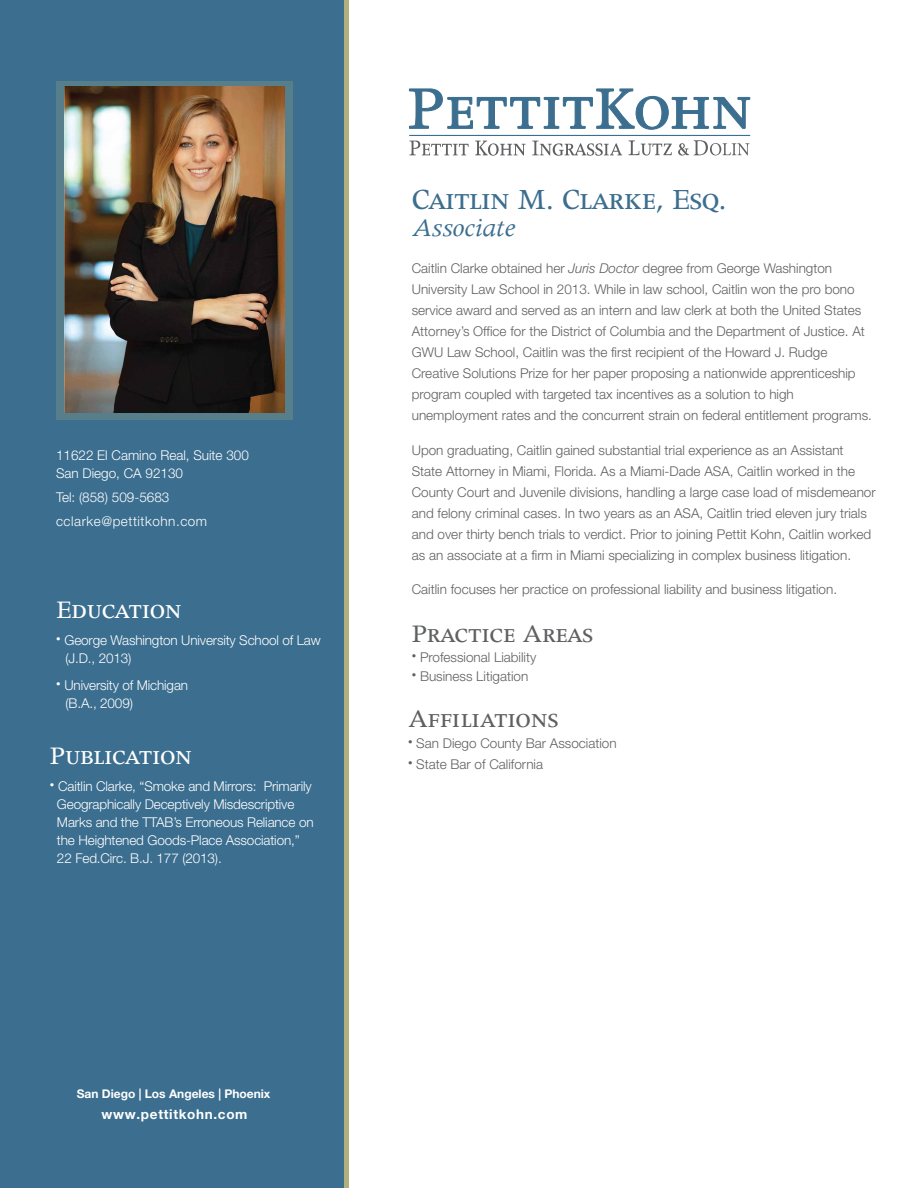
<style>
.page{position:relative;width:918px;height:1188px;background:#fff}
.page>*{position:absolute;margin:0;border:0;box-sizing:border-box;transform-origin:0 0}
.t1{font:33px "Apollo MT SC";letter-spacing:-.01em;color:#3b6e8f}
.t2{font:28.5px "Apollo MT SC";color:#5f6062}
.t3{font:28.5px "Apollo MT SC";color:#fff}
.t4{font:28.5px "Apollo MT Italic Os F";letter-spacing:-.01em;color:#3b6e8f}
.t5{font:300 13.5px/21px "Helvetica Neue";color:#5f6062}
.t6{font:300 13.5px/18px "Helvetica Neue";letter-spacing:-.01em;color:#fff}
.t7{font:300 13.5px/24px "Helvetica Neue";letter-spacing:.04em;color:#fff}
.t8{font:700 13.5px "Helvetica Neue";letter-spacing:.05em;color:#fff}
.t9{font:700 12px "Helvetica Neue";color:#fff}
.s1{font-style:italic}
</style>
<div class="page">
<div style="left:0;top:0;width:348px;height:1188px;background:#3b6e8f"></div>
<div style="left:56px;top:81px;width:237px;height:339px;background:#577e8b"></div>
<div style="left:344px;top:0;width:5px;height:1188px;background:#b0b07f"></div>
<svg style="left:409px;top:141px;width:60px;height:14px"></svg>
<svg style="left:475px;top:141px;width:51px;height:15px"></svg>
<svg style="left:532px;top:141px;width:90px;height:15px"></svg>
<svg style="left:629px;top:140px;width:43px;height:16px"></svg>
<svg style="left:409px;top:89px;width:341px;height:41px"></svg>
<hr style="left:409px;top:135px;width:341px;height:1px;background:#3b6e8f">
<svg style="left:678px;top:140px;width:71px;height:16px"></svg>
<img style="left:64px;top:87px;width:221px;height:326px">
<p class="t6" style="left:56px;top:446px;width:194px">11622 El Camino Real, Suite 300<br>San Diego, CA 92130</p>
<p class="t7" style="left:56px;top:485px;width:153px">Tel: (858) 509-5683 cclarke@pettitkohn.com</p>
<h2 class="t3" style="left:56px;top:596px;width:127px">Education</h2>
<p class="t6" style="left:65px;top:631px;width:257px;text-indent:-9px"><sup>•</sup> George Washington University School of Law (J.D., 2013)</p>
<p class="t6" style="left:65px;top:676px;width:124px;text-indent:-9px"><sup>•</sup> University of Michigan (B.A., 2009)</p>
<h2 class="t3" style="left:50px;top:742px;width:144px">Publication</h2>
<p class="t6" style="left:57px;top:777px;width:258px;text-indent:-7px"><sup>•</sup> Caitlin Clarke, “Smoke and Mirrors: Primarily Geographically Deceptively Misdescriptive Marks and the TTAB’s Erroneous Reliance on the Heightened Goods-Place Association,” 22 Fed.Circ. B.J. 177 (2013).</p>
<h1 class="t1" style="left:412px;top:183px;width:317px">Caitlin M. Clarke, Esq.</h1>
<h2 class="t4" style="left:412px;top:213px;width:105px">Associate</h2>
<p class="t5" style="left:412px;top:258px;width:462px">Caitlin Clarke obtained her <span class="s1">Juris Doctor</span> degree from George Washington University Law School in 2013. While in law school, Caitlin won the pro bono service award and served as an intern and law clerk at both the United States Attorney’s Office for the District of Columbia and the Department of Justice. At GWU Law School, Caitlin was the first recipient of the Howard J. Rudge Creative Solutions Prize for her paper proposing a nationwide apprenticeship program coupled with targeted tax incentives as a solution to high unemployment rates and the concurrent strain on federal entitlement programs.</p>
<p class="t5" style="left:412px;top:439px;width:465px">Upon graduating, Caitlin gained substantial trial experience as an Assistant State Attorney in Miami, Florida. As a Miami-Dade ASA, Caitlin worked in the County Court and Juvenile divisions, handling a large case load of misdemeanor and felony criminal cases. In two years as an ASA, Caitlin tried eleven jury trials and over thirty bench trials to verdict. Prior to joining Pettit Kohn, Caitlin worked as an associate at a firm in Miami specializing in complex business litigation.</p>
<p class="t5" style="left:412px;top:579px;width:427px">Caitlin focuses her practice on professional liability and business litigation.</p>
<h2 class="t2" style="left:412px;top:620px;width:183px">Practice Areas</h2>
<p class="t5" style="left:412px;top:646px;width:126px"><sup>•</sup> Professional Liability</p>
<p class="t5" style="left:412px;top:666px;width:118px"><sup>•</sup> Business Litigation</p>
<h2 class="t2" style="left:408px;top:705px;width:152px">Affiliations</h2>
<p class="t5" style="left:408px;top:732px;width:210px"><sup>•</sup> San Diego County Bar Association</p>
<p class="t5" style="left:408px;top:753px;width:137px"><sup>•</sup> State Bar of California</p>
<p class="t9" style="left:77px;top:1086px;width:195px">San Diego | Los Angeles | Phoenix</p>
<p class="t8" style="left:102px;top:1106px;width:147px">www.pettitkohn.com</p>
</div>
